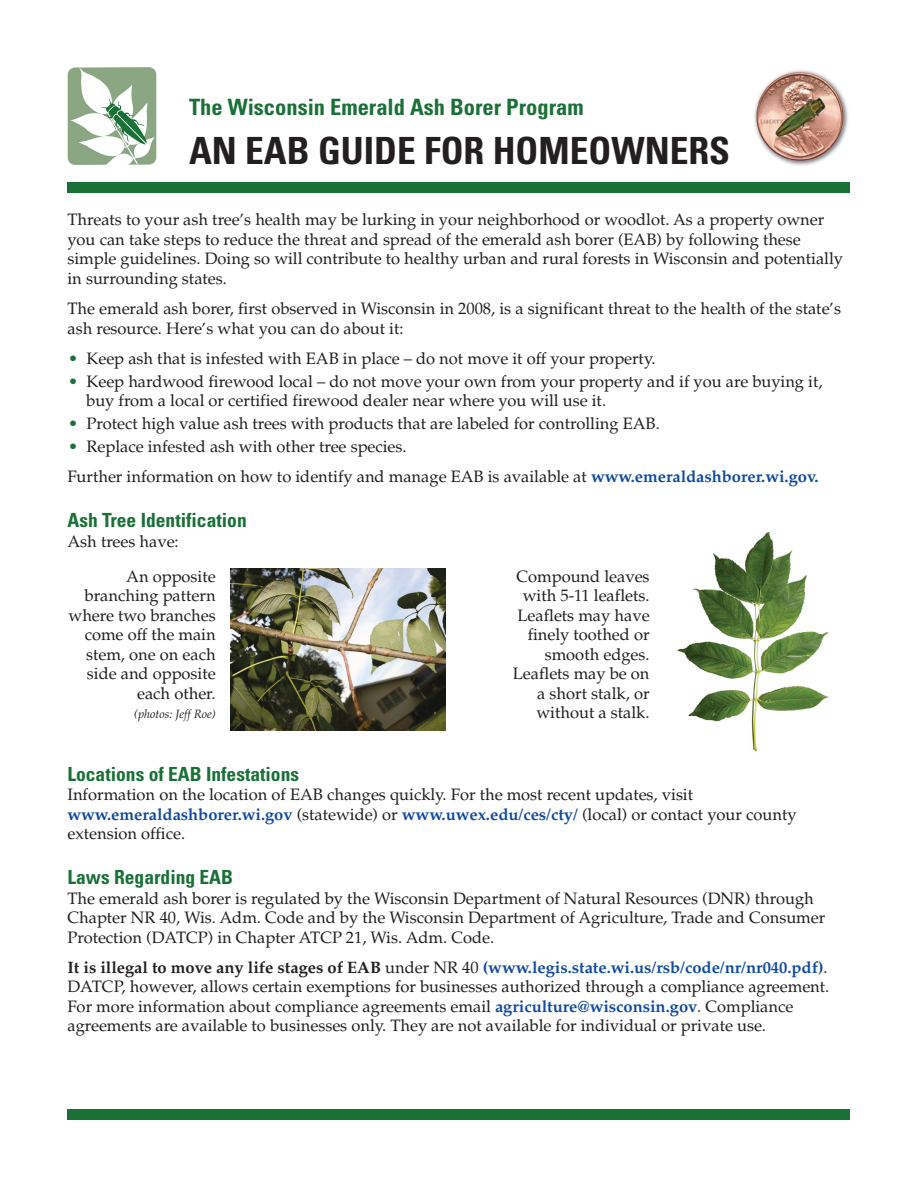
<style>
.page{position:relative;width:918px;height:1188px;background:#fff}
.page>*{position:absolute;margin:0;border:0;box-sizing:border-box;transform-origin:0 0}
.t1{font:700 condensed 37.5px "Univers";color:#231f20}
.t2{font:700 condensed 22.5px "Univers";color:#1b7038}
.t3{font:700 condensed 19.5px "Univers";color:#1b7038}
.t4{font:16.5px/19.5px "Palatino";color:#231f20}
.t5{font:italic 12px "Palatino";color:#231f20}
.s1{color:#1b7038}
.s2{font-weight:700;color:#114a9e}
.s3{font-weight:700}
</style>
<div class="page">
<div style="left:68px;top:1110px;width:782px;height:10px;background:#1b7038"></div>
<div style="left:68px;top:182px;width:782px;height:11px;background:#1b7038"></div>
<svg style="left:68px;top:67px;width:88px;height:98px"></svg>
<img style="left:231px;top:569px;width:214px;height:162px">
<img style="left:677px;top:532px;width:154px;height:220px">
<img style="left:754px;top:70px;width:94px;height:96px">
<h2 class="t2" style="left:189px;top:98px;width:396px">The Wisconsin Emerald Ash Borer Program</h2>
<h1 class="t1" style="left:189px;top:137px;width:543px">AN EAB GUIDE FOR HOMEOWNERS</h1>
<p class="t4" style="left:67px;top:210px;width:777px">Threats to your ash tree’s health may be lurking in your neighborhood or woodlot. As a property owner you can take steps to reduce the threat and spread of the emerald ash borer (EAB) by following these simple guidelines. Doing so will contribute to healthy urban and rural forests in Wisconsin and potentially in surrounding states.</p>
<p class="t4" style="left:67px;top:299px;width:775px">The emerald ash borer, first observed in Wisconsin in 2008, is a significant threat to the health of the state’s ash resource. Here’s what you can do about it:</p>
<p class="t4" style="left:68px;top:349px;width:589px"><span class="s1">•</span> Keep ash that is infested with EAB in place – do not move it off your property.</p>
<p class="t4" style="left:86px;top:371px;width:738px;text-indent:-18px"><span class="s1">•</span> Keep hardwood firewood local – do not move your own from your property and if you are buying it, buy from a local or certified firewood dealer near where you will use it.</p>
<p class="t4" style="left:68px;top:414px;width:593px"><span class="s1">•</span> Protect high value ash trees with products that are labeled for controlling EAB.</p>
<p class="t4" style="left:67px;top:431px;width:752px;line-height:30.3px"><span class="s1">•</span> Replace infested ash with other tree species.<br>Further information on how to identify and manage EAB is available at <span class="s2">www.emeraldashborer.wi.gov.</span></p>
<p class="t3" style="left:68px;top:513px;width:181px">Ash Tree Identification</p>
<p class="t4" style="left:68px;top:531px;width:113px">Ash trees have:</p>
<p class="t4" style="left:69px;top:566px;width:149px;text-align:right">An opposite branching pattern where two branches come off the main stem, one on each side and opposite each other.</p>
<p class="t5" style="left:134px;top:707px;width:83px">(photos: Jeff Roe)</p>
<p class="t4" style="left:513px;top:566px;width:138px;text-align:right">Compound leaves with 5-11 leaflets.<br>Leaflets may have finely toothed or smooth edges.<br>Leaflets may be on a short stalk, or without a stalk.</p>
<p class="t3" style="left:68px;top:767px;width:233px">Locations of EAB Infestations</p>
<p class="t4" style="left:68px;top:785px;width:731px">Information on the location of EAB changes quickly. For the most recent updates, visit <span class="s2">www.emeraldashborer.wi.gov</span> (statewide) or <span class="s2">www.uwex.edu/ces/cty/</span> (local) or contact your county extension office.</p>
<p class="t3" style="left:68px;top:870px;width:167px">Laws Regarding EAB</p>
<p class="t4" style="left:68px;top:888px;width:759px">The emerald ash borer is regulated by the Wisconsin Department of Natural Resources (DNR) through<br>Chapter NR 40, Wis. Adm. Code and by the Wisconsin Department of Agriculture, Trade and Consumer<br>Protection (DATCP) in Chapter ATCP 21, Wis. Adm. Code.</p>
<p class="t4" style="left:68px;top:957px;width:763px"><span class="s3">It is illegal to move any life stages of EAB</span> under NR 40 <span class="s2">(www.legis.state.wi.us/rsb/code/nr/nr040.pdf)</span>.<br>DATCP, however, allows certain exemptions for businesses authorized through a compliance agreement.<br>For more information about compliance agreements email <span class="s2">agriculture@wisconsin.gov</span>. Compliance agreements are available to businesses only. They are not available for individual or private use.</p>
</div>
